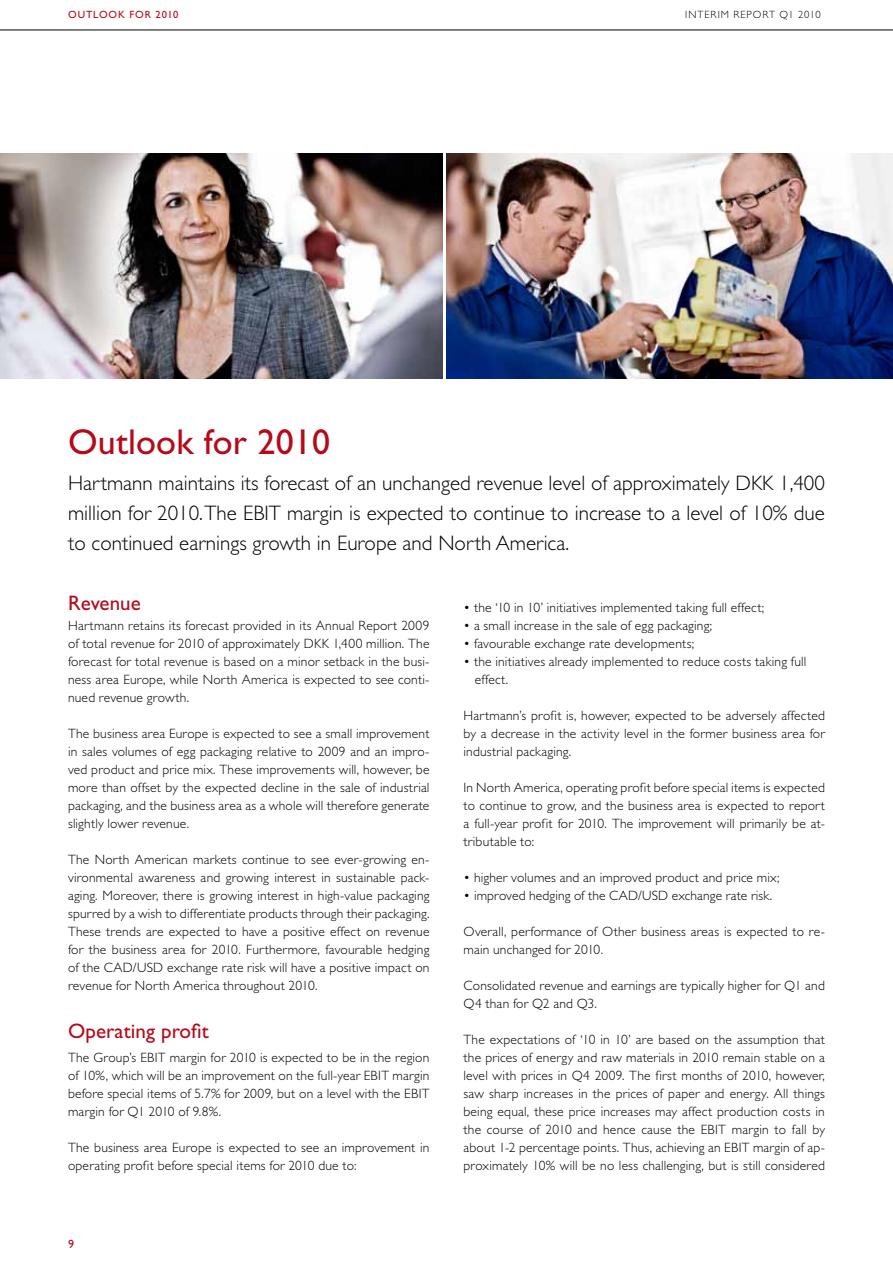
<style>
.page{position:relative;width:893px;height:1263px;background:#fff}
.page>*{position:absolute;margin:0;border:0;box-sizing:border-box;transform-origin:0 0}
.t1{font:36px "Gill Sans Std";letter-spacing:.005em;color:#b40b1a}
.t2{font:300 21px/30px "Gill Sans Std";color:#000;text-align:justify}
.t3{font:21px "Gill Sans Std";letter-spacing:.005em;color:#b40b1a}
.t4{font:300 13.5px/18px "Gill Sans Std";letter-spacing:.015em;color:#000;text-align:justify}
.t5{font:12px "Gill Sans Std";color:#b40b1a}
.t6{font:300 10.5px "Gill Sans Std";letter-spacing:.09em;color:#000}
.t7{font:10.5px "Gill Sans Std";letter-spacing:.09em;color:#b40b1a}
</style>
<div class="page">
<hr style="left:0;top:30px;width:893px;height:1px;background:#000">
<img style="left:0;top:153px;width:442px;height:225px">
<img style="left:446px;top:153px;width:447px;height:225px">
<p class="t7" style="left:68px;top:9px;width:112px">OUTLOOK FOR 2010</p>
<p class="t6" style="left:685px;top:9px;width:137px">interim report q1 2010</p>
<h1 class="t1" style="left:68px;top:421px;width:263px">Outlook for 2010</h1>
<h2 class="t2" style="left:68px;top:468px;width:758px">Hartmann maintains its forecast of an unchanged revenue level of approximately DKK 1,400 million for 2010. The EBIT margin is expected to continue to increase to a level of 10% due to continued earnings growth in Europe and N orth America.</h2>
<h2 class="t3" style="left:68px;top:590px;width:74px">Revenue</h2>
<p class="t4" style="left:68px;top:617px;width:363px">Hartmann retains its forecast provided in its Annual Report 2009 of total revenue for 2010 of approximately DKK 1,400 million. The forecast for total revenue is based on a minor setback in the busi&shy;ness area Europe, while N orth America is expected to see conti&shy;nued revenue growth.</p>
<p class="t4" style="left:68px;top:725px;width:363px">The business area Europe is expected to see a small improvement in sales volumes of egg packaging relative to 2009 and an impro&shy;ved product and price mix. These improvements will, however, be more than offset by the expected decline in the sale of industrial packaging, and the business area as a whole will therefore generate slightly lower revenue.</p>
<p class="t4" style="left:68px;top:851px;width:363px">The N orth American markets continue to see ever-growing en&shy;vironmental awareness and growing interest in sustainable pack&shy;aging. M oreover, there is growing interest in high-value packaging spurred by a wish to differentiate products through their packaging.<br>These trends are expected to have a positive effect on revenue for the business area for 2010. Furthermore, favourable hedging of the CAD/USD exchange rate risk will have a positive impact on revenue for North America throughout 2010.</p>
<h2 class="t3" style="left:68px;top:1019px;width:142px">Operating profit</h2>
<p class="t4" style="left:68px;top:1049px;width:363px;text-align:left">The Group’s EBIT margin for 2010 is expected to be in the region of 10%, which will be an improvement on the full-year EBIT margin before special items of 5.7% for 2009, but on a level with the EBIT margin for Q1 2010 of 9.8%.</p>
<p class="t4" style="left:68px;top:1139px;width:363px">The business area Europe is expected to see an improvement in operating profit before special items for 2010 due to:</p>
<p class="t5" style="left:68px;top:1237px;width:7px">9</p>
<p class="t4" style="left:463px;top:599px;width:302px">• the ‘10 in 10’ initiatives implemented taking full effect;</p>
<p class="t4" style="left:463px;top:617px;width:250px">• a small increase in the sale of egg packaging;</p>
<p class="t4" style="left:463px;top:635px;width:232px">• favourable exchange rate developments;</p>
<p class="t4" style="left:475px;top:653px;width:333px;text-indent:-11px">• the initiatives already implemented to reduce costs taking full effect.</p>
<p class="t4" style="left:463px;top:707px;width:363px">Hartmann’s profit is, however, expected to be adversely affected by a decrease in the activity level in the former business area for industrial packaging.</p>
<p class="t4" style="left:463px;top:779px;width:363px">I n N orth America, operating profit before special items is expected to continue to grow, and the business area is expected to report a full-year profit for 2010. The improvement will primarily be at&shy;tributable to:</p>
<p class="t4" style="left:463px;top:869px;width:317px">• higher volumes and an improved product and price mix;</p>
<p class="t4" style="left:463px;top:887px;width:310px">• improved hedging of the CAD/USD exchange rate risk.</p>
<p class="t4" style="left:463px;top:923px;width:363px">Overall, performance of Other business areas is expected to re&shy;main unchanged for 2010.</p>
<p class="t4" style="left:463px;top:977px;width:363px">Consolidated revenue and earnings are typically higher for Q1 and<br>Q4 than for Q2 and Q3.</p>
<p class="t4" style="left:463px;top:1031px;width:363px">The expectations of ‘10 in 10’ are based on the assumption that the prices of energy and raw materials in 2010 remain stable on a level with prices in Q4 2009. The first months of 2010, however, saw sharp increases in the prices of paper and energy. All things being equal, these price increases may affect production costs in the course of 2010 and hence cause the EBIT margin to fall by about 1-2 percentage points. Thus, achieving an EBIT margin of ap&shy;proximately 10% will be no less challenging, but is still considered</p>
</div>
